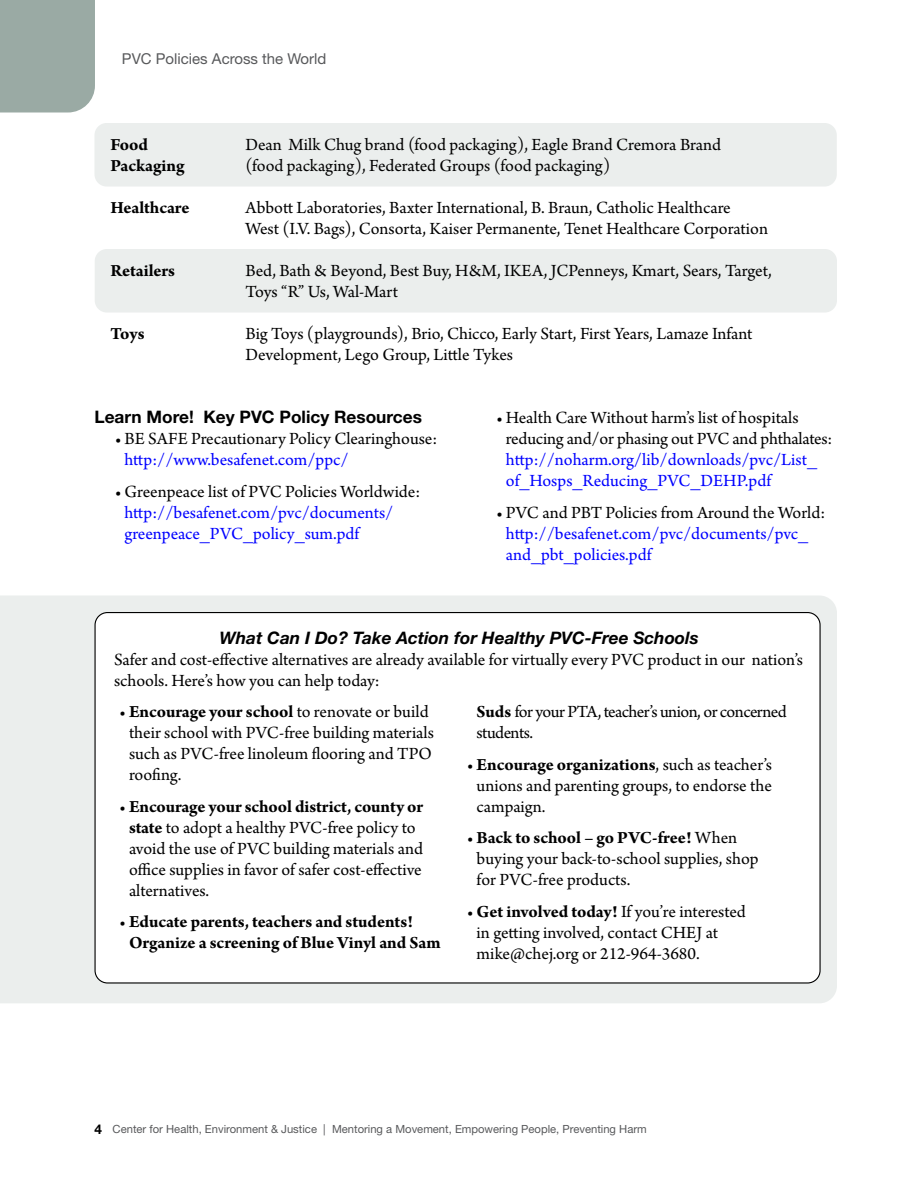
<style>
.page{position:relative;width:918px;height:1188px;background:#fff}
.page>*{position:absolute;margin:0;border:0;box-sizing:border-box;transform-origin:0 0}
.t1{font:18px/21px "Arno Pro";color:#000}
.t2{font:18px/21px "Arno Pro";color:#00f}
.t3{font:700 18px/21px "Arno Pro";letter-spacing:-.005em;color:#000}
.t4{font:18px/21px "Arno Pro";letter-spacing:-.03em;color:#000}
.t5{font:italic 700 17.25px "Helvetica Neue LT Std";color:#000}
.t6{font:700 17.25px "Helvetica Neue LT Std";color:#000}
.t7{font:15px "Helvetica Neue LT Std";color:#58595b}
.t8{font:11.25px "Helvetica Neue LT Std";color:#58595b}
.s1{font-weight:700}
.s2{font-weight:400}
.s3{font-weight:700;font-size:13.5px;color:#000}
</style>
<div class="page">
<div style="left:95px;top:123px;width:742px;height:64px;background:#ebeeed;border-radius:12px"></div>
<div style="left:95px;top:249px;width:742px;height:64px;background:#ebeeed;border-radius:12px"></div>
<div style="left:0;top:596px;width:837px;height:407px;background:#ebeeed"></div>
<div style="left:0;top:0;width:95px;height:113px;background:#9aaaa4"></div>
<div style="left:95px;top:613px;width:725px;height:370px;background:#fff;border-radius:12px"></div>
<p class="t7" style="left:122px;top:50px;width:206px">PVC Policies Across the World</p>
<p class="t3" style="left:111px;top:135px;width:39px">Food</p>
<p class="t1" style="left:246px;top:135px;width:477px">Dean Milk Chug brand (food packaging), Eagle Brand Cremora Brand</p>
<p class="t3" style="left:111px;top:156px;width:75px">Packaging</p>
<p class="t1" style="left:246px;top:156px;width:366px">(food packaging), Federated Groups (food packaging)</p>
<p class="t3" style="left:111px;top:198px;width:81px">Healthcare</p>
<p class="t1" style="left:246px;top:198px;width:524px">Abbott Laboratories, Baxter International, B. Braun, Catholic Healthcare<br>West (I.V. Bags), Consorta, Kaiser Permanente, Tenet Healthcare Corporation</p>
<p class="t3" style="left:111px;top:261px;width:66px">Retailers</p>
<p class="t1" style="left:246px;top:261px;width:528px">Bed, Bath &amp; Beyond, Best Buy, H&amp;M, IKEA, JCPenneys, Kmart, Sears, Target,<br>Toys “R” Us, Wal-Mart</p>
<p class="t3" style="left:111px;top:324px;width:36px">Toys</p>
<p class="t1" style="left:246px;top:324px;width:509px">Big Toys (playgrounds), Brio, Chicco, Early Start, First Years, Lamaze Infant<br>Development, Lego Group, Little Tykes</p>
<p class="t6" style="left:94px;top:406px;width:329px">Learn More! Key PVC Policy Resources</p>
<p class="t1" style="left:115px;top:429px;width:324px">• BE SAFE Precautionary Policy Clearinghouse:</p>
<p class="t2" style="left:125px;top:450px;width:226px">http://www.besafenet.com/ppc/</p>
<p class="t1" style="left:115px;top:482px;width:307px">• Greenpeace list of PVC Policies Worldwide:</p>
<p class="t2" style="left:125px;top:503px;width:270px">http://besafenet.com/pvc/documents/ greenpeace_PVC_policy_sum.pdf</p>
<p class="t1" style="left:506px;top:408px;width:328px;text-indent:-10px">• Health Care Without harm’s list of hospitals reducing and/or phasing out PVC and phthalates:</p>
<p class="t2" style="left:506px;top:450px;width:313px">http://noharm.org/lib/downloads/pvc/List_ of_Hosps_Reducing_PVC_DEHP.pdf</p>
<p class="t1" style="left:496px;top:503px;width:331px">• PVC and PBT Policies from Around the World:</p>
<p class="t2" style="left:506px;top:524px;width:304px">http://besafenet.com/pvc/documents/pvc_ and_pbt_policies.pdf</p>
<p class="t5" style="left:219px;top:627px;width:481px">What Can I Do? Take Action for Healthy PVC-Free Schools</p>
<p class="t1" style="left:114px;top:650px;width:690px">Safer and cost-effective alternatives are already available for virtually every PVC product in our nation’s schools. Here’s how you can help today:</p>
<p class="t1" style="left:129px;top:702px;width:307px;text-indent:-10px">• <span class="s1">Encourage your school</span> to renovate or build their school with PVC-free building materials such as PVC-free linoleum flooring and TPO roofing.</p>
<p class="t1" style="left:129px;top:797px;width:296px;text-indent:-10px">• <span class="s1">Encourage your school district, county or state</span> to adopt a healthy PVC-free policy to avoid the use of PVC building materials and office supplies in favor of safer cost-effective alternatives.</p>
<p class="t3" style="left:129px;top:912px;width:313px;text-indent:-10px"><span class="s2">•</span> Educate parents, teachers and students!<br>Organize a screening of Blue Vinyl and Sam</p>
<p class="t4" style="left:477px;top:702px;width:312px"><span class="s1">Suds</span> for your PTA, teacher’s union, or concerned students.</p>
<p class="t1" style="left:477px;top:755px;width:297px;text-align:justify;text-indent:-10px">• <span class="s1">Encourage organizations</span>, such as teacher’s unions and parenting groups, to endorse the campaign.</p>
<p class="t1" style="left:477px;top:828px;width:284px;text-indent:-10px">• <span class="s1">Back to school – go PVC-free!</span> When buying your back-to-school supplies, shop for PVC-free products.</p>
<p class="t1" style="left:477px;top:902px;width:271px;text-indent:-10px">• <span class="s1">Get involved today!</span> If you’re interested in getting involved, contact CHEJ at mike@chej.org or 212-964-3680.</p>
<p class="t8" style="left:94px;top:1122px;width:554px"><span class="s3">4</span> Center for Health, Environment &amp; Justice | Mentoring a Movement, Empowering People, Preventing Harm</p>
</div>
